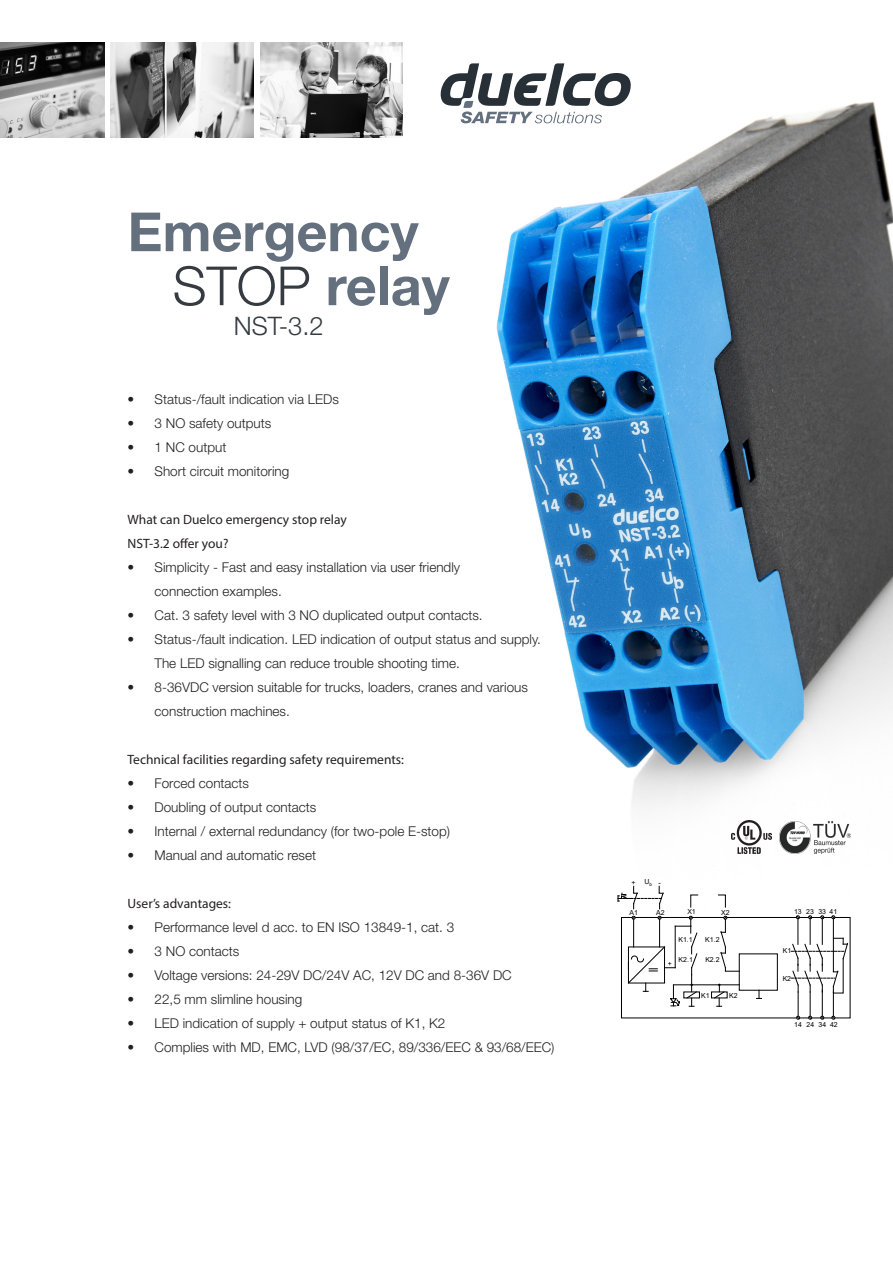
<style>
.page{position:relative;width:893px;height:1263px;background:#fff}
.page>*{position:absolute;margin:0;border:0;box-sizing:border-box;transform-origin:0 0}
.t1{font:700 54px/54px "Helvetica Neue LT Std";color:#64707d}
.t2{font:300 25.5px "Helvetica Neue LT Std";color:#353b40}
.t3{font:300 13.5px/24px "Helvetica Neue LT Std";color:#231f20}
.t4{font:13.5px/24px "Myriad Pro";color:#231f20}
.t5{font:6.9px "Arial";color:#000}
.t6{font:4.65px "Arial";color:#000}
.s1{font-weight:300;color:#353b40}
</style>
<div class="page">
<img style="left:261px;top:43px;width:141px;height:95px">
<img style="left:111px;top:43px;width:142px;height:94px">
<img style="left:0;top:43px;width:104px;height:94px">
<img style="left:496px;top:101px;width:397px;height:895px">
<img style="left:731px;top:821px;width:40px;height:32px">
<img style="left:779px;top:822px;width:71px;height:31px">
<svg style="left:440px;top:63px;width:191px;height:60px"></svg>
<div style="left:684px;top:992px;width:16px;height:6px;border:1px solid #000"></div>
<div style="left:711px;top:992px;width:16px;height:6px;border:1px solid #000"></div>
<hr style="left:692px;top:984px;width:47px;height:1px;background:#000">
<svg style="left:757px;top:990px;width:4px;height:9px"></svg>
<svg style="left:714px;top:984px;width:10px;height:23px"></svg>
<div style="left:621px;top:917px;width:229px;height:101px;border:1px solid #000"></div>
<svg style="left:721px;top:916px;width:18px;height:55px"></svg>
<svg style="left:690px;top:895px;width:8px;height:12px"></svg>
<svg style="left:718px;top:895px;width:8px;height:12px"></svg>
<svg style="left:791px;top:915px;width:57px;height:104px"></svg>
<svg style="left:628px;top:916px;width:69px;height:91px"></svg>
<svg style="left:618px;top:886px;width:45px;height:23px"></svg>
<p class="t1" style="left:173px;top:204px;width:279px;text-indent:-45px">Emergency<br><span class="s1">STOP</span> relay</p>
<p class="t2" style="left:234px;top:310px;width:91px">NST-3.2</p>
<p class="t3" style="left:128px;top:387px;width:213px">• Status-/fault indication via LEDs</p>
<p class="t3" style="left:128px;top:411px;width:145px">• 3 NO safety outputs</p>
<p class="t3" style="left:128px;top:435px;width:100px">• 1 NC output</p>
<p class="t3" style="left:128px;top:459px;width:163px">• Short circuit monitoring</p>
<p class="t4" style="left:128px;top:507px;width:221px">What can Duelco emergency stop relay<br>NST-3.2 offer you?</p>
<p class="t3" style="left:155px;top:555px;width:307px;text-indent:-27px">• Simplicity - Fast and easy installation via user friendly connection examples.</p>
<p class="t3" style="left:128px;top:603px;width:357px">• Cat. 3 safety level with 3 NO duplicated output contacts.</p>
<p class="t3" style="left:155px;top:627px;width:388px;text-indent:-27px">• Status-/fault indication. LED indication of output status and supply.<br>The LED signalling can reduce trouble shooting time.</p>
<p class="t3" style="left:155px;top:675px;width:375px;text-indent:-27px">• 8-36VDC version suitable for trucks, loaders, cranes and various construction machines.</p>
<p class="t4" style="left:128px;top:747px;width:278px">Technical facilities regarding safety requirements:</p>
<p class="t3" style="left:128px;top:771px;width:123px">• Forced contacts</p>
<p class="t3" style="left:128px;top:795px;width:190px">• Doubling of output contacts</p>
<p class="t3" style="left:128px;top:819px;width:324px">• Internal / external redundancy (for two-pole E-stop)</p>
<p class="t3" style="left:128px;top:843px;width:190px">• Manual and automatic reset</p>
<p class="t4" style="left:128px;top:891px;width:105px">User’s advantages:</p>
<p class="t3" style="left:128px;top:915px;width:328px">• Performance level d acc. to EN ISO 13849-1, cat. 3</p>
<p class="t3" style="left:128px;top:939px;width:113px">• 3 NO contacts</p>
<p class="t3" style="left:128px;top:963px;width:386px">• Voltage versions: 24-29V DC/24V AC, 12V DC and 8-36V DC</p>
<p class="t3" style="left:128px;top:987px;width:176px">• 22,5 mm slimline housing</p>
<p class="t3" style="left:128px;top:1011px;width:319px">• LED indication of supply + output status of K1, K2</p>
<p class="t3" style="left:128px;top:1035px;width:428px">• Complies with MD, EMC, LVD (98/37/EC, 89/336/EEC &amp; 93/68/EEC)</p>
<p class="t5" style="left:631px;top:878px;width:6px">+</p>
<p class="t5" style="left:644px;top:876px;width:7px">U</p>
<p class="t6" style="left:649px;top:881px;width:4px">b</p>
<p class="t5" style="left:629px;top:908px;width:10px">A1</p>
<p class="t5" style="left:656px;top:908px;width:10px">A2</p>
<p class="t5" style="left:687px;top:907px;width:10px">X1</p>
<p class="t5" style="left:721px;top:908px;width:10px">X2</p>
<p class="t5" style="left:678px;top:935px;width:16px">K1.1</p>
<p class="t5" style="left:705px;top:935px;width:16px">K1.2</p>
<p class="t5" style="left:679px;top:955px;width:16px">K2.1</p>
<p class="t5" style="left:668px;top:959px;width:6px">+</p>
<p class="t5" style="left:705px;top:955px;width:16px">K2.2</p>
<p class="t5" style="left:701px;top:990px;width:10px">K1</p>
<p class="t5" style="left:729px;top:990px;width:10px">K2</p>
<p class="t5" style="left:794px;top:907px;width:45px">13 23 33 41</p>
<p class="t5" style="left:783px;top:946px;width:10px">K1</p>
<p class="t5" style="left:783px;top:973px;width:10px">K2</p>
<p class="t5" style="left:794px;top:1019px;width:45px">14 24 34 42</p>
</div>
